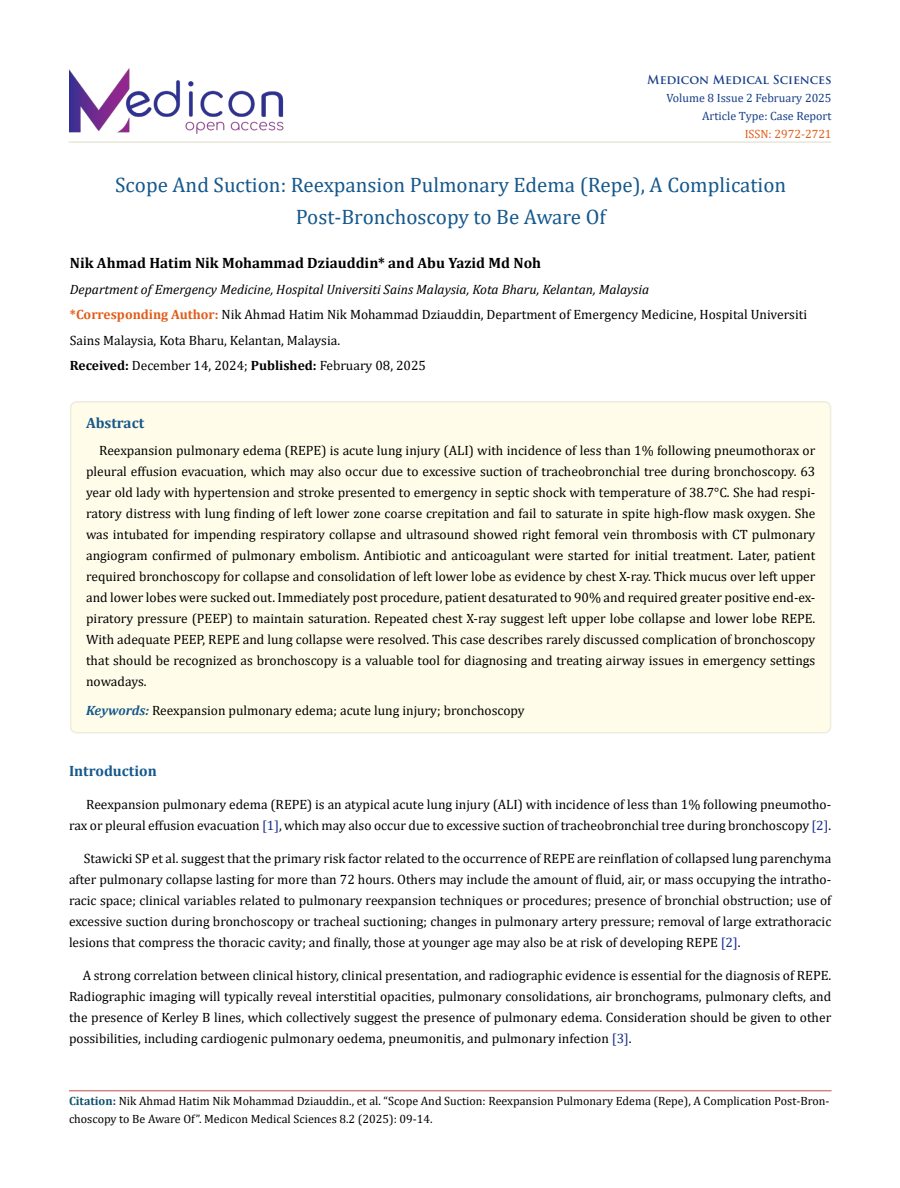
<style>
.page{position:relative;width:900px;height:1188px;background:#fff}
.page>*{position:absolute;margin:0;border:0;box-sizing:border-box;transform-origin:0 0}
.t1{font:21px/31.5px "Cambria";color:#15588c;text-align:center}
.t2{font:700 15px "Cambria";color:#000}
.t3{font:700 15px "Cambria";color:#15588c}
.t4{font:13.5px/21px "Cambria";color:#000;text-align:justify}
.t5{font:12px/18px "Cambria";color:#000}
.t6{font:12px/18px "Cambria";color:#173e88;text-align:right}
.t7{font:700 12px "Trajan Pro";color:#173e88}
.t8{font:12px "Cambria";color:#e05d1a}
.s1{font-style:italic}
.s2{font-weight:700;color:#e05d1a}
.s3{font-weight:700}
.s4{font-weight:700;font-style:italic;color:#15588c}
.s5{color:#152c8c}
.s6{font-weight:700;color:#0e536a}
.s7{font-weight:700;color:#173e88}
</style>
<div class="page">
<img style="left:69px;top:68px;width:218px;height:74px">
<hr style="left:69px;top:1091px;width:763px;height:1px;background:#c0504d">
<hr style="left:69px;top:142px;width:762px;height:1px;background:#e0dfcd">
<div style="left:71px;top:402px;width:760px;height:331px;background:#fffde9;border-radius:6px"></div>
<div style="left:70px;top:401px;width:761px;height:333px;border:2px solid #eeece1;border-radius:6px"></div>
<p class="t7" style="left:647px;top:72px;width:186px">Medicon Medical Sciences</p>
<p class="t6" style="left:666px;top:89px;width:167px">Volume 8 Issue 2 February 2025<br>Article Type: Case Report</p>
<p class="t8" style="left:745px;top:127px;width:88px">ISSN: 2972-2721</p>
<h1 class="t1" style="left:115px;top:169px;width:673px">Scope And Suction: Reexpansion Pulmonary Edema (Repe), A Complication<br>Post-Bronchoscopy to Be Aware Of</h1>
<p class="t2" style="left:70px;top:252px;width:473px">Nik Ahmad Hatim Nik Mohammad Dziauddin* and Abu Yazid Md Noh</p>
<p class="t4" style="left:70px;top:276px;width:739px;line-height:25.5px;text-align:left"><span class="s1">Department of Emergency Medicine, Hospital Universiti Sains Malaysia, Kota Bharu, Kelantan, Malaysia<br></span><span class="s2">*Corresponding Author:</span> Nik Ahmad Hatim Nik Mohammad Dziauddin, Department of Emergency Medicine, Hospital Universiti Sains Malaysia, Kota Bharu, Kelantan, Malaysia.<br><span class="s3">Received:</span> December 14, 2024; <span class="s3">Published:</span> February 08, 2025</p>
<p class="t3" style="left:86px;top:413px;width:60px">Abstract</p>
<p class="t4" style="left:86px;top:440px;width:731px;text-indent:13px">Reexpansion pulmonary edema (REPE) is acute lung injury (ALI) with incidence of less than 1% following pneumothorax or pleural effusion evacuation, which may also occur due to excessive suction of tracheobronchial tree during bronchoscopy. 63 year old lady with hypertension and stroke presented to emergency in septic shock with temperature of 38.7°C. She had respi&shy;ratory distress with lung finding of left lower zone coarse crepitation and fail to saturate in spite high-flow mask oxygen. She was intubated for impending respiratory collapse and ultrasound showed right femoral vein thrombosis with CT pulmonary angiogram confirmed of pulmonary embolism. Antibiotic and anticoagulant were started for initial treatment. Later, patient required bronchoscopy for collapse and consolidation of left lower lobe as evidence by chest X-ray. Thick mucus over left upper and lower lobes were sucked out. Immediately post procedure, patient desaturated to 90% and required greater positive end-ex&shy;piratory pressure (PEEP) to maintain saturation. Repeated chest X-ray suggest left upper lobe collapse and lower lobe REPE.<br>With adequate PEEP, REPE and lung collapse were resolved. This case describes rarely discussed complication of bronchoscopy that should be recognized as bronchoscopy is a valuable tool for diagnosing and treating airway issues in emergency settings nowadays.</p>
<p class="t4" style="left:86px;top:700px;width:440px"><span class="s4">Keywords:</span> Reexpansion pulmonary edema; acute lung injury; bronchoscopy</p>
<p class="t3" style="left:69px;top:761px;width:89px">Introduction</p>
<p class="t4" style="left:69px;top:794px;width:764px;text-align:right">Reexpansion pulmonary edema (REPE) is an atypical acute lung injury (ALI) with incidence of less than 1% following pneumotho&shy;rax or pleural effusion evacuation <span class="s5">[1]</span>, which may also occur due to excessive suction of tracheobronchial tree during bronchoscopy <span class="s5">[2]</span>.</p>
<p class="t4" style="left:69px;top:848px;width:764px;text-indent:15px">Stawicki SP et al. suggest that the primary risk factor related to the occurrence of REPE are reinflation of collapsed lung parenchyma after pulmonary collapse lasting for more than 72 hours. Others may include the amount of fluid, air, or mass occupying the intratho&shy;racic space; clinical variables related to pulmonary reexpansion techniques or procedures; presence of bronchial obstruction; use of excessive suction during bronchoscopy or tracheal suctioning; changes in pulmonary artery pressure; removal of large extrathoracic lesions that compress the thoracic cavity; and finally, those at younger age may also be at risk of developing REPE <span class="s5">[2]</span>.</p>
<p class="t4" style="left:69px;top:965px;width:764px;text-indent:14px">A strong correlation between clinical history, clinical presentation, and radiographic evidence is essential for the diagnosis of REPE.<br>Radiographic imaging will typically reveal interstitial opacities, pulmonary consolidations, air bronchograms, pulmonary clefts, and the presence of Kerley B lines, which collectively suggest the presence of pulmonary edema. Consideration should be given to other possibilities, including cardiogenic pulmonary oedema, pneumonitis, and pulmonary infection <span class="s5">[3]</span>.</p>
<p class="t5" style="left:69px;top:1092px;width:762px"><span class="s6">Citation</span><span class="s7">:</span> Nik Ahmad Hatim Nik Mohammad Dziauddin., et al. “Scope And Suction: Reexpansion Pulmonary Edema (Repe), A Complication Post-Bron&shy;choscopy to Be Aware Of”. Medicon Medical Sciences 8.2 (2025): 09-14.</p>
</div>
